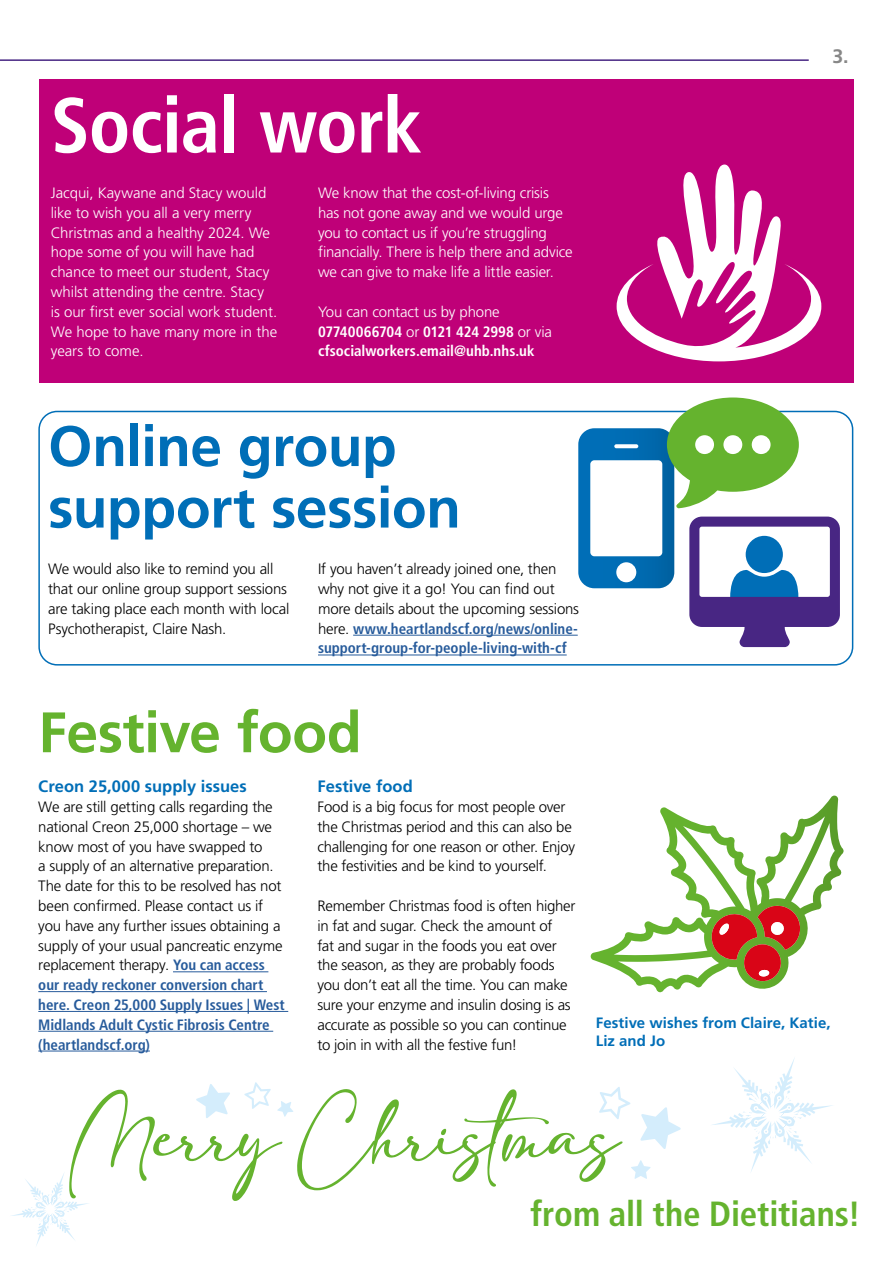
<style>
.page{position:relative;width:893px;height:1263px;background:#fff}
.page>*{position:absolute;margin:0;border:0;box-sizing:border-box;transform-origin:0 0}
.t1{font:700 condensed 78px "Frutiger LT Pro";letter-spacing:-.015em;color:#fff}
.t2{font:700 57px/61.5px "Frutiger LT Pro";letter-spacing:-.01em;color:#006eb7}
.t3{font:700 57px "Frutiger LT Pro";letter-spacing:-.01em;color:#65b32e}
.t4{font:55.05px "adelia";letter-spacing:-.05em;color:#65b32e}
.t5{font:700 condensed 34.95px "Frutiger LT Pro";letter-spacing:-.005em;color:#65b32e}
.t6{font:700 19.5px "Frutiger LT Pro";color:#878787}
.t7{font:700 16.5px "Frutiger LT Pro";letter-spacing:.005em;color:#006eb7}
.t8{font:300 15px/19.8px "Frutiger LT Pro";letter-spacing:-.015em;color:#000}
.t9{font:300 15px/19.8px "Frutiger LT Pro";letter-spacing:-.005em;color:#fff}
.t10{font:700 condensed 15px/19.8px "Frutiger LT Pro";color:#fff}
.t11{font:700 15px/18px "Frutiger LT Pro";letter-spacing:.005em;color:#006eb7}
.s1{font-weight:300;font-stretch:normal}
.s2{font-weight:700;font-stretch:condensed;color:#275b9b}
</style>
<div class="page">
<svg style="left:712px;top:1058px;width:121px;height:114px"></svg>
<div style="left:39px;top:79px;width:814px;height:304px;background:#bf0078"></div>
<div style="left:38px;top:411px;width:815px;height:254px;border:2px solid #006eb7;border-radius:18px"></div>
<hr style="left:353px;top:635px;width:225px;height:1px;background:#275b9b">
<hr style="left:318px;top:655px;width:249px;height:1px;background:#275b9b">
<hr style="left:0;top:59px;width:809px;height:2px;background:#482683">
<hr style="left:173px;top:971px;width:95px;height:1px;background:#275b9b">
<hr style="left:38px;top:991px;width:229px;height:1px;background:#275b9b">
<hr style="left:38px;top:1011px;width:250px;height:1px;background:#275b9b">
<hr style="left:38px;top:1031px;width:235px;height:1px;background:#275b9b">
<hr style="left:38px;top:1051px;width:112px;height:1px;background:#275b9b">
<svg style="left:640px;top:1107px;width:41px;height:42px"></svg>
<svg style="left:599px;top:1087px;width:32px;height:32px"></svg>
<svg style="left:631px;top:1160px;width:19px;height:19px"></svg>
<svg style="left:11px;top:1173px;width:77px;height:73px"></svg>
<svg style="left:196px;top:1084px;width:34px;height:34px"></svg>
<svg style="left:244px;top:1082px;width:27px;height:27px"></svg>
<svg style="left:277px;top:1101px;width:16px;height:16px"></svg>
<svg style="left:617px;top:164px;width:204px;height:197px"></svg>
<svg style="left:591px;top:797px;width:240px;height:195px"></svg>
<svg style="left:711px;top:905px;width:92px;height:79px"></svg>
<div style="left:759px;top:970px;width:10px;height:7px;background:#fff;border-radius:50%"></div>
<svg style="left:578px;top:397px;width:262px;height:214px"></svg>
<h1 class="t1" style="left:51px;top:79px;width:373px">Social work</h1>
<p class="t9" style="left:318px;top:183px;width:256px">We know that the cost-of-living crisis has not gone away and we would urge you to contact us if you’re struggling financially. There is help there and advice we can give to make life a little easier.</p>
<p class="t10" style="left:318px;top:302px;width:235px"><span class="s1">You can contact us by phone<br></span>07740066704 <span class="s1">or</span> 0121 424 2998 <span class="s1">or via </span>cfsocialworkers.email@uhb.nhs.uk</p>
<p class="t9" style="left:51px;top:183px;width:228px">Jacqui, Kaywane and Stacy would like to wish you all a very merry<br>Christmas and a healthy 2024. We hope some of you will have had chance to meet our student, Stacy whilst attending the centre. Stacy<br>is our first ever social work student.<br>We hope to have many more in the years to come.</p>
<h3 class="t6" style="left:832px;top:45px;width:18px">3.</h3>
<h2 class="t2" style="left:48px;top:415px;width:414px">Online group support session</h2>
<p class="t8" style="left:318px;top:559px;width:263px">If you haven’t already joined one, then why not give it a go! You can find out more details about the upcoming sessions here. <span class="s2">www.heartlandscf.org/news/online&shy;support-group-for-people-living-with-cf</span></p>
<p class="t8" style="left:48px;top:559px;width:243px">We would also like to remind you all that our online group support sessions are taking place each month with local Psychotherapist, Claire Nash.</p>
<h2 class="t3" style="left:38px;top:698px;width:325px">Festive food</h2>
<p class="t7" style="left:38px;top:776px;width:210px">Creon 25,000 supply issues</p>
<p class="t8" style="left:38px;top:797px;width:248px">We are still getting calls regarding the national Creon 25,000 shortage – we know most of you have swapped to<br>a supply of an alternative preparation.<br>The date for this to be resolved has not been confirmed. Please contact us if you have any further issues obtaining a supply of your usual pancreatic enzyme replacement therapy. <span class="s2">You can access our ready reckoner conversion chart here. Creon 25,000 Supply Issues | West Midlands Adult Cystic Fibrosis Centre (heartlandscf.org)</span></p>
<p class="t7" style="left:317px;top:776px;width:97px">Festive food</p>
<p class="t8" style="left:317px;top:797px;width:259px">Food is a big focus for most people over the Christmas period and this can also be challenging for one reason or other. Enjoy the festivities and be kind to yourself.</p>
<p class="t8" style="left:317px;top:896px;width:260px">Remember Christmas food is often higher in fat and sugar. Check the amount of<br>fat and sugar in the foods you eat over the season, as they are probably foods you don’t eat all the time. You can make sure your enzyme and insulin dosing is as accurate as possible so you can continue to join in with all the festive fun!</p>
<p class="t11" style="left:596px;top:1014px;width:236px">Festive wishes from Claire, Katie,<br>Liz and Jo</p>
<h3 class="t4" style="left:69px;top:1107px;width:552px">Merry Christmas</h3>
<h3 class="t5" style="left:530px;top:1193px;width:332px">from all the Dietitians!</h3>
</div>
